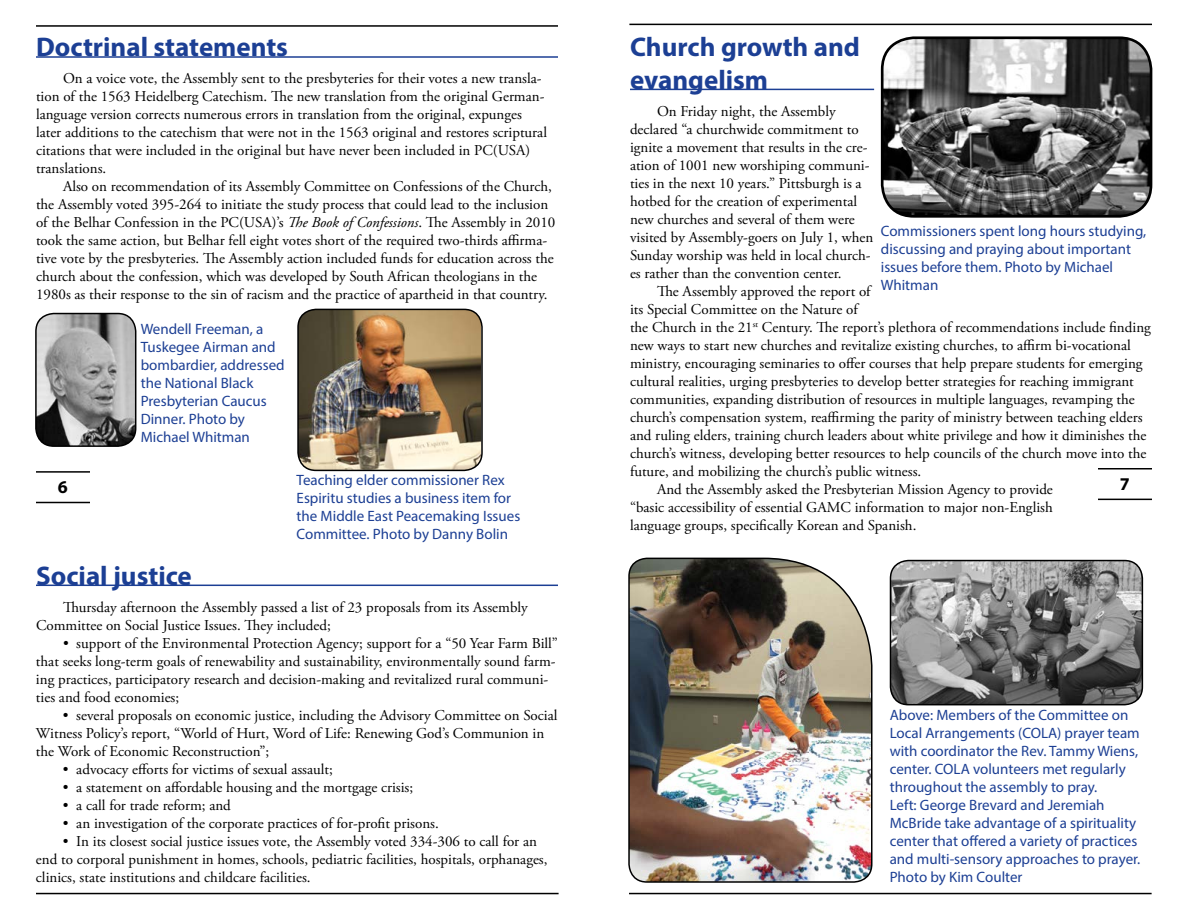
<style>
.page{position:relative;width:1188px;height:918px;background:#fff}
.page>*{position:absolute;margin:0;border:0;box-sizing:border-box;transform-origin:0 0}
.t1{font:700 27px/32.4px "Myriad Pro";color:#1c3f94}
.t2{font:700 18px "Myriad Pro";color:#000}
.t3{font:15px/18px "Adobe Garamond Pro";color:#000}
.t4{font:15px/18px "Myriad Pro";color:#1c3f94}
.s1{font-style:italic}
</style>
<div class="page">
<hr style="left:1098px;top:468px;width:54px;height:2px;background:#000">
<hr style="left:1098px;top:499px;width:54px;height:1px;background:#000">
<hr style="left:629px;top:893px;width:523px;height:1px;background:#000">
<hr style="left:629px;top:24px;width:523px;height:1px;background:#000">
<hr style="left:36px;top:471px;width:54px;height:2px;background:#000">
<hr style="left:36px;top:502px;width:54px;height:1px;background:#000">
<hr style="left:36px;top:25px;width:522px;height:2px;background:#000">
<hr style="left:36px;top:893px;width:523px;height:1px;background:#000">
<hr style="left:36px;top:56px;width:522px;height:2px;background:#1c3f94">
<hr style="left:630px;top:89px;width:244px;height:1px;background:#1c3f94">
<img style="left:890px;top:561px;width:252px;height:144px">
<div style="left:890px;top:560px;width:253px;height:145px;border:2px solid #000;border-radius:18px"></div>
<img style="left:36px;top:314px;width:100px;height:132px">
<div style="left:35px;top:313px;width:101px;height:134px;border:2px solid #000;border-radius:18px"></div>
<img style="left:882px;top:39px;width:269px;height:176px">
<div style="left:881px;top:36px;width:271px;height:182px;border:3px solid #000;border-radius:32px"></div>
<hr style="left:36px;top:585px;width:522px;height:1px;background:#1c3f94">
<img style="left:628px;top:557px;width:245px;height:326px">
<img style="left:298px;top:309px;width:183px;height:161px">
<div style="left:297px;top:309px;width:186px;height:162px;border:2px solid #000;border-radius:18px"></div>
<h1 class="t1" style="left:36px;top:30px;width:254px">Doctrinal statements</h1>
<p class="t3" style="left:36px;top:70px;width:513px;text-indent:27px">On a voice vote, the Assembly sent to the presbyteries for their votes a new transla&shy;tion of the 1563 Heidelberg Catechism. The new translation from the original German&shy;language version corrects numerous errors in translation from the original, expunges later additions to the catechism that were not in the 1563 original and restores scriptural citations that were included in the original but have never been included in PC(USA) translations.</p>
<p class="t3" style="left:36px;top:178px;width:521px;text-indent:27px">Also on recommendation of its Assembly Committee on Confessions of the Church, the Assembly voted 395-264 to initiate the study process that could lead to the inclusion of the Belhar Confession in the PC(USA)’s <span class="s1">The Book of Confessions</span>. The Assembly in 2010 took the same action, but Belhar fell eight votes short of the required two-thirds affirma&shy;tive vote by the presbyteries. The Assembly action included funds for education across the church about the confession, which was developed by South African theologians in the 1980s as their response to the sin of racism and the practice of apartheid in that country.</p>
<h1 class="t1" style="left:630px;top:30px;width:232px">Church growth and evangelism</h1>
<p class="t3" style="left:630px;top:102px;width:245px;text-indent:27px">On Friday night, the Assembly declared “a churchwide commitment to ignite a movement that results in the cre&shy;ation of 1001 new worshiping communi&shy;ties in the next 10 years.” Pittsburgh is a hotbed for the creation of experimental new churches and several of them were visited by Assembly-goers on July 1, when Sunday worship was held in local church&shy;es rather than the convention center.</p>
<p class="t3" style="left:657px;top:282px;width:215px">The Assembly approved the report of</p>
<p class="t3" style="left:630px;top:300px;width:229px">its Special Committee on the Nature of</p>
<p class="t3" style="left:630px;top:318px;width:522px">the Church in the 21<sup>st</sup> Century. The report’s plethora of recommendations include finding</p>
<p class="t3" style="left:630px;top:336px;width:502px">new ways to start new churches and revitalize existing churches, to affirm bi-vocational</p>
<p class="t3" style="left:630px;top:354px;width:514px">ministry, encouraging seminaries to offer courses that help prepare students for emerging</p>
<p class="t3" style="left:630px;top:372px;width:505px">cultural realities, urging presbyteries to develop better strategies for reaching immigrant</p>
<p class="t3" style="left:630px;top:390px;width:506px">communities, expanding distribution of resources in multiple languages, revamping the</p>
<p class="t3" style="left:630px;top:408px;width:514px">church’s compensation system, reaffirming the parity of ministry between teaching elders</p>
<p class="t3" style="left:630px;top:426px;width:518px">and ruling elders, training church leaders about white privilege and how it diminishes the</p>
<p class="t3" style="left:630px;top:444px;width:518px">church’s witness, developing better resources to help councils of the church move into the</p>
<p class="t3" style="left:630px;top:462px;width:293px">future, and mobilizing the church’s public witness.</p>
<p class="t3" style="left:657px;top:480px;width:397px">And the Assembly asked the Presbyterian Mission Agency to provide</p>
<p class="t3" style="left:630px;top:498px;width:424px">“basic accessibility of essential GAMC information to major non-English</p>
<p class="t3" style="left:630px;top:516px;width:288px">language groups, specifically Korean and Spanish.</p>
<p class="t4" style="left:881px;top:221px;width:267px">Commissioners spent long hours studying, discussing and praying about important issues before them. Photo by Michael<br>Whitman</p>
<p class="t4" style="left:141px;top:320px;width:145px">Wendell Freeman, a<br>Tuskegee Airman and bombardier, addressed the National Black<br>Presbyterian Caucus<br>Dinner. Photo by<br>Michael Whitman</p>
<p class="t4" style="left:297px;top:471px;width:225px">Teaching elder commissioner Rex Espiritu studies a business item for the Middle East Peacemaking Issues Committee. Photo by Danny Bolin</p>
<p class="t2" style="left:58px;top:475px;width:11px">6</p>
<p class="t2" style="left:1120px;top:472px;width:11px">7</p>
<h1 class="t1" style="left:36px;top:558px;width:157px">Social justice</h1>
<p class="t3" style="left:36px;top:598px;width:493px;text-indent:27px">Thursday afternoon the Assembly passed a list of 23 proposals from its Assembly<br>Committee on Social Justice Issues. They included;</p>
<p class="t3" style="left:36px;top:634px;width:523px;text-indent:27px">• support of the Environmental Protection Agency; support for a “50 Year Farm Bill” that seeks long-term goals of renewability and sustainability, environmentally sound farm&shy;ing practices, participatory research and decision-making and revitalized rural communi&shy;ties and food economies;</p>
<p class="t3" style="left:36px;top:706px;width:523px;text-indent:27px">• several proposals on economic justice, including the Advisory Committee on Social<br>Witness Policy’s report, “World of Hurt, Word of Life: Renewing God’s Communion in the Work of Economic Reconstruction”;</p>
<p class="t3" style="left:63px;top:760px;width:271px">• advocacy efforts for victims of sexual assault;</p>
<p class="t3" style="left:63px;top:778px;width:352px">• a statement on affordable housing and the mortgage crisis;</p>
<p class="t3" style="left:63px;top:796px;width:169px">• a call for trade reform; and</p>
<p class="t3" style="left:63px;top:814px;width:377px">• an investigation of the corporate practices of for-profit prisons.</p>
<p class="t3" style="left:36px;top:832px;width:513px;text-indent:27px">• In its closest social justice issues vote, the Assembly voted 334-306 to call for an end to corporal punishment in homes, schools, pediatric facilities, hospitals, orphanages, clinics, state institutions and childcare facilities.</p>
<p class="t4" style="left:890px;top:706px;width:252px">Above: Members of the Committee on Local Arrangements (COLA) prayer team with coordinator the Rev. Tammy Wiens, center. COLA volunteers met regularly throughout the assembly to pray.<br>Left: George Brevard and Jeremiah McBride take advantage of a spirituality center that offered a variety of practices and multi-sensory approaches to prayer.<br>Photo by Kim Coulter</p>
</div>
